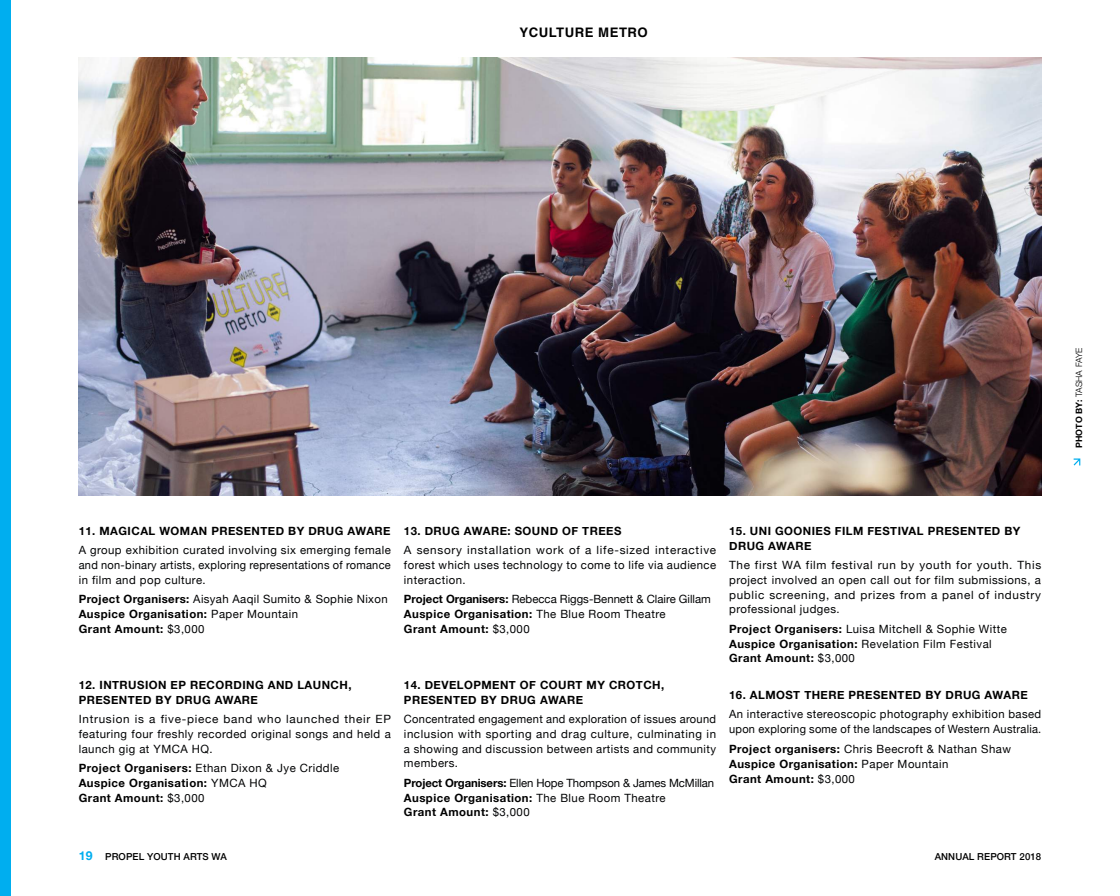
<style>
.page{position:relative;width:1120px;height:896px;background:#fff}
.page>*{position:absolute;margin:0;border:0;box-sizing:border-box;transform-origin:0 0}
.t1{font:700 13.12px "Helvetica";color:#000}
.t2{font:700 12.25px "Helvetica Neue";color:#00aeef}
.t3{font:11.38px/14.9px "Helvetica Neue";letter-spacing:.035em;color:#020304;text-align:justify}
.t4{font:700 11.38px/14.9px "Helvetica Neue";letter-spacing:.04em;color:#000}
.t5{font:11.38px/14.9px "Helvetica Neue";color:#020304}
.t6{font:11.38px/14.9px "Helvetica Neue";letter-spacing:-.01em;color:#020304}
.t7{font:500 9.62px "Helvetica Neue";letter-spacing:.01em;color:#000}
.t8{font:300 8.75px "Helvetica Neue";letter-spacing:-.025em;color:#000}
.s1{font-weight:400;color:#020304}
.s2{font-weight:700;color:#000}
.s3{font-weight:700}
</style>
<div class="page">
<div style="left:0;top:0;width:10px;height:896px;background:#00aeef"></div>
<svg style="left:1074px;top:458px;width:6px;height:8px"></svg>
<img style="left:79px;top:58px;width:962px;height:437px">
<p class="t1" style="left:519px;top:22px;width:30px">YCULTURE</p>
<p class="t1" style="left:598px;top:22px;width:22px">METRO</p>
<p class="t4" style="left:79px;top:524px;width:313px">11. MAGICAL WOMAN PRESENTED BY DRUG AWARE</p>
<p class="t3" style="left:79px;top:543px;width:314px">A group exhibition curated involving six emerging female and non-binary artists, exploring representations of romance in film and pop culture.</p>
<p class="t4" style="left:79px;top:592px;width:310px">Project Organisers: <span class="s1">Aisyah Aaqil Sumito &amp; Sophie Nixon<br></span>Auspice Organisation: <span class="s1">Paper Mountain<br></span>Grant Amount: <span class="s1">$3,000</span></p>
<p class="t4" style="left:79px;top:678px;width:274px">12. INTRUSION EP RECORDING AND LAUNCH,<br>PRESENTED BY DRUG AWARE</p>
<p class="t3" style="left:79px;top:712px;width:314px">Intrusion is a five-piece band who launched their EP featuring four freshly recorded original songs and held a launch gig at YMCA HQ.</p>
<p class="t4" style="left:79px;top:761px;width:262px">Project Organisers: <span class="s1">Ethan Dixon &amp; Jye Criddle<br></span>Auspice Organisation: <span class="s1">YMCA HQ<br></span>Grant Amount: <span class="s1">$3,000</span></p>
<p class="t4" style="left:404px;top:524px;width:219px">13. DRUG AWARE: SOUND OF TREES</p>
<p class="t3" style="left:404px;top:543px;width:314px">A sensory installation work of a life-sized interactive forest which uses technology to come to life via audience interaction.</p>
<p class="t5" style="left:404px;top:592px;width:309px"><span class="s2">Project Organisers:</span> Rebecca Riggs-Bennett &amp; Claire Gillam<br><span class="s2">Auspice Organisation:</span> The Blue Room Theatre<br><span class="s2">Grant Amount:</span> $3,000</p>
<p class="t4" style="left:404px;top:678px;width:262px">14. DEVELOPMENT OF COURT MY CROTCH,<br>PRESENTED BY DRUG AWARE</p>
<p class="t3" style="left:404px;top:712px;width:314px">Concentrated engagement and exploration of issues around inclusion with sporting and drag culture, culminating in a showing and discussion between artists and community members.</p>
<p class="t6" style="left:404px;top:776px;width:312px"><span class="s2">Project Organisers:</span> Ellen Hope Thompson &amp; James McMillan<br><span class="s2">Auspice Organisation:</span> The Blue Room Theatre<br><span class="s2">Grant Amount:</span> $3,000</p>
<p class="t4" style="left:729px;top:524px;width:293px">15. UNI GOONIES FILM FESTIVAL PRESENTED BY<br>DRUG AWARE</p>
<p class="t3" style="left:729px;top:558px;width:314px">The first WA film festival run by youth for youth. This project involved an open call out for film submissions, a public screening, and prizes from a panel of industry professional judges.</p>
<p class="t3" style="left:729px;top:622px;width:279px;text-align:left"><span class="s2">Project Organisers:</span> Luisa Mitchell &amp; Sophie Witte<br><span class="s2">Auspice Organisation:</span> Revelation Film Festival<br><span class="s2">Grant Amount:</span> $3,000</p>
<p class="t4" style="left:729px;top:688px;width:300px">16. ALMOST THERE PRESENTED BY DRUG AWARE</p>
<p class="t3" style="left:729px;top:708px;width:314px">An interactive stereoscopic photography exhibition based upon exploring some of the landscapes of Western Australia.</p>
<p class="t4" style="left:729px;top:742px;width:283px">Project organisers: <span class="s1">Chris Beecroft &amp; Nathan Shaw<br></span>Auspice Organisation: <span class="s1">Paper Mountain<br></span>Grant Amount: <span class="s1">$3,000</span></p>
<p class="t2" style="left:79px;top:846px;width:15px">19</p>
<p class="t7" style="left:105px;top:849px;width:123px">PROPEL YOUTH ARTS WA</p>
<p class="t7" style="left:935px;top:849px;width:108px">ANNUAL REPORT 2018</p>
<p class="t8" style="left:1072px;top:448px;width:102px;rotate:-90deg"><span class="s3">PHOTO BY:</span> TASHA FAYE</p>
</div>
